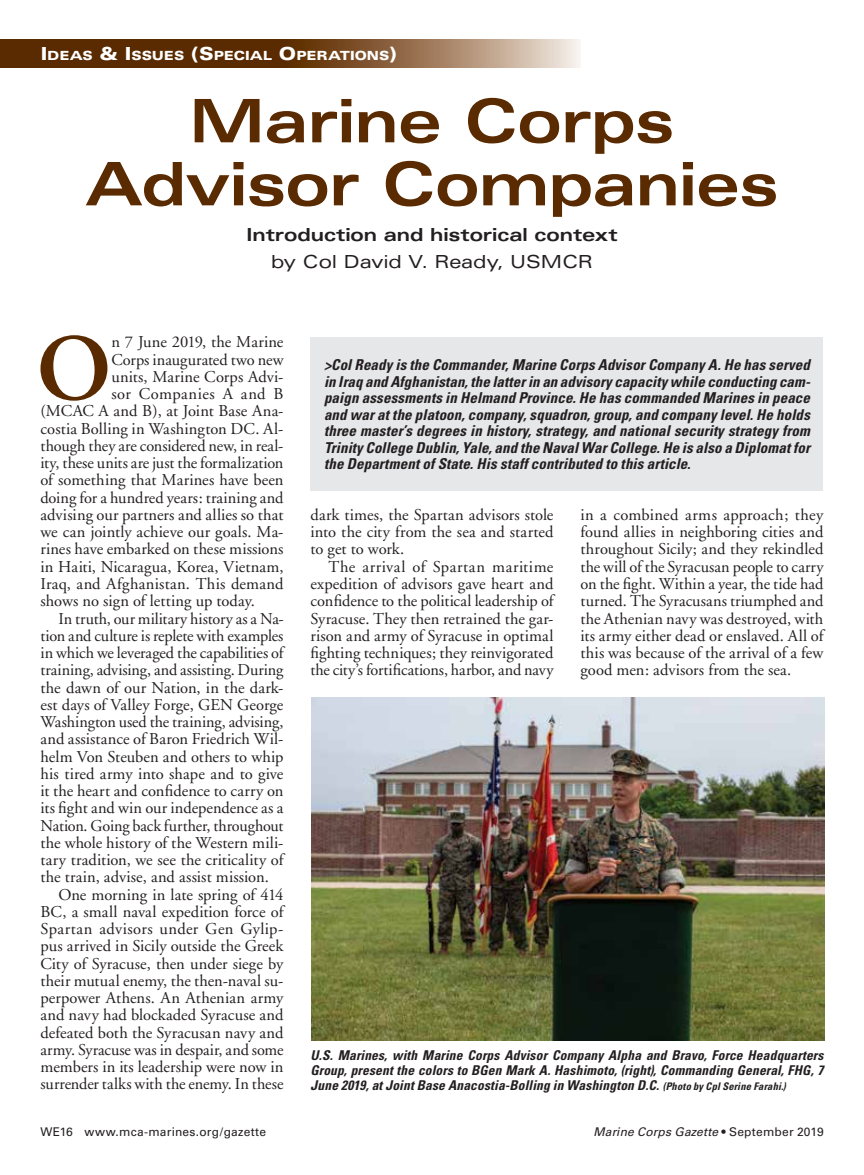
<style>
.page{position:relative;width:864px;height:1175px;background:#fff}
.page>*{position:absolute;margin:0;border:0;box-sizing:border-box;transform-origin:0 0}
.t1{font:600 94.5px "Adobe Garamond";color:#5a2a00}
.t2{font:700 expanded 60px/63px "Univers";letter-spacing:-.015em;color:#5a2a00;text-align:center}
.t3{font:700 expanded 18px "Univers";letter-spacing:-.005em;color:#231f20}
.t4{font:expanded 18px "Univers";color:#231f20}
.t5{font:16.5px/17.2px "Adobe Garamond";letter-spacing:.005em;color:#231f20;text-align:justify}
.t6{font:16.5px "Adobe Garamond";letter-spacing:.025em;color:#231f20}
.t7{font:italic 700 condensed 15px/16.5px "Univers";letter-spacing:.01em;color:#231f20;text-align:justify}
.t8{font:italic 700 condensed 13.5px/15px "Univers";letter-spacing:.01em;color:#231f20;text-align:justify}
.t9{font:900 expanded 12.6px "Univers";letter-spacing:-.01em;color:#fff}
.t10{font:italic 12px "Univers";letter-spacing:.015em;color:#231f20}
.t11{font:12px "Univers";letter-spacing:.02em;color:#231f20}
.s1{font-size:18px}
.s2{font-size:10.5px}
.s3{font-style:normal}
</style>
<div class="page">
<svg style="left:0;top:40px;width:580px;height:28px;background:#7f5632"></svg>
<div style="left:310px;top:337px;width:514px;height:153px;background:#e6e7e8"></div>
<img style="left:311px;top:698px;width:513px;height:342px">
<p class="t9" style="left:41px;top:48px;width:358px"><span class="s1">I</span>DEAS <span class="s1">&amp; I</span>SSUES <span class="s1">(S</span> PECIAL <span class="s1">O</span>PERATIONS<span class="s1">)</span></p>
<h2 class="t2" style="left:85px;top:89px;width:695px">Marine Corps<br>Advisor Companies</h2>
<p class="t3" style="left:246px;top:225px;width:373px">Introduction and historical context</p>
<p class="t4" style="left:271px;top:251px;width:323px">by Col David V. Ready, USMCR</p>
<h1 class="t1" style="left:37px;top:317px;width:76px">O</h1>
<p class="t5" style="left:111px;top:334px;width:174px">n 7 June 2019, the Marine</p>
<p class="t5" style="left:111px;top:351px;width:174px">Corps inaugurated two new</p>
<p class="t5" style="left:111px;top:368px;width:174px">units, Marine Corps Advi-</p>
<p class="t6" style="left:111px;top:385px;width:174px">sor Companies A and B</p>
<p class="t5" style="left:40px;top:403px;width:244px">(MCAC A and B), at Joint Base Ana-</p>
<p class="t5" style="left:40px;top:420px;width:244px">costia Bolling in Washington DC. Al-</p>
<p class="t5" style="left:40px;top:437px;width:245px">though they are considered new, in real-</p>
<p class="t5" style="left:40px;top:455px;width:244px">ity, these units are just the formalization</p>
<p class="t5" style="left:40px;top:472px;width:245px">of something that Marines have been</p>
<p class="t5" style="left:40px;top:489px;width:245px">doing for a hundred years: training and</p>
<p class="t5" style="left:40px;top:506px;width:245px">advising our partners and allies so that</p>
<p class="t5" style="left:40px;top:524px;width:244px">we can jointly achieve our goals. Ma-</p>
<p class="t5" style="left:40px;top:541px;width:244px">rines have embarked on these missions</p>
<p class="t5" style="left:40px;top:558px;width:245px">in Haiti, Nicaragua, Korea, Vietnam,</p>
<p class="t5" style="left:40px;top:575px;width:245px">Iraq, and Afghanistan. This demand</p>
<p class="t5" style="left:40px;top:593px;width:216px">shows no sign of letting up today.</p>
<p class="t5" style="left:58px;top:610px;width:227px">In truth, our military history as a Na-</p>
<p class="t5" style="left:40px;top:627px;width:245px">tion and culture is replete with examples</p>
<p class="t5" style="left:40px;top:644px;width:245px">in which we leveraged the capabilities of</p>
<p class="t5" style="left:40px;top:662px;width:244px">training, advising, and assisting. During</p>
<p class="t5" style="left:40px;top:679px;width:244px">the dawn of our Nation, in the dark-</p>
<p class="t5" style="left:40px;top:696px;width:245px">est days of Valley Forge, GEN George</p>
<p class="t5" style="left:40px;top:713px;width:244px">Washington used the training, advising,</p>
<p class="t5" style="left:40px;top:731px;width:244px">and assistance of Baron Friedrich Wil-</p>
<p class="t5" style="left:40px;top:748px;width:244px">helm Von Steuben and others to whip</p>
<p class="t5" style="left:40px;top:765px;width:245px">his tired army into shape and to give</p>
<p class="t5" style="left:40px;top:782px;width:244px">it the heart and confidence to carry on</p>
<p class="t5" style="left:40px;top:800px;width:244px">its fight and win our independence as a</p>
<p class="t5" style="left:40px;top:817px;width:244px">Nation. Going back further, throughout</p>
<p class="t5" style="left:40px;top:834px;width:244px">the whole history of the Western mili-</p>
<p class="t5" style="left:40px;top:851px;width:245px">tary tradition, we see the criticality of</p>
<p class="t5" style="left:40px;top:869px;width:230px">the train, advise, and assist mission.</p>
<p class="t5" style="left:59px;top:886px;width:226px">One morning in late spring of 414</p>
<p class="t5" style="left:40px;top:903px;width:245px">BC, a small naval expedition force of</p>
<p class="t6" style="left:40px;top:920px;width:244px">Spartan advisors under Gen Gylip-</p>
<p class="t5" style="left:40px;top:938px;width:245px">pus arrived in Sicily outside the Greek</p>
<p class="t5" style="left:40px;top:955px;width:244px">City of Syracuse, then under siege by</p>
<p class="t5" style="left:40px;top:972px;width:245px">their mutual enemy, the then-naval su-</p>
<p class="t5" style="left:40px;top:989px;width:245px">perpower Athens. An Athenian army</p>
<p class="t5" style="left:40px;top:1007px;width:244px">and navy had blockaded Syracuse and</p>
<p class="t5" style="left:40px;top:1024px;width:245px">defeated both the Syracusan navy and</p>
<p class="t5" style="left:40px;top:1041px;width:245px">army. Syracuse was in despair, and some</p>
<p class="t5" style="left:40px;top:1058px;width:244px">members in its leadership were now in</p>
<p class="t5" style="left:40px;top:1076px;width:244px">surrender talks with the enemy. In these</p>
<p class="t7" style="left:324px;top:356px;width:488px">&gt;Col Ready is the Commander, Marine Corps Advisor Company A. He has served in Iraq and Afghanistan, the latter in an advisory capacity while conducting cam&shy;paign assessments in Helmand Province. He has commanded Marines in peace and war at the platoon, company, squadron, group, and company level. He holds three master’s degrees in history, strategy, and national security strategy from Trinity College Dublin, Yale, and the Naval War College. He is also a Diplomat for the Department of State. His staff contributed to this article.</p>
<p class="t5" style="left:310px;top:506px;width:245px">dark times, the Spartan advisors stole into the city from the sea and started to get to work.</p>
<p class="t5" style="left:310px;top:558px;width:245px;text-indent:18px">The arrival of Spartan maritime expedition of advisors gave heart and confidence to the political leadership of Syracuse. They then retrained the gar&shy;rison and army of Syracuse in optimal fighting techniques; they reinvigorated the city’s fortifications, harbor, and navy</p>
<p class="t5" style="left:580px;top:506px;width:245px">in a combined arms approach; they found allies in neighboring cities and throughout Sicily; and they rekindled the will of the Syracusan people to carry on the fight. Within a year, the tide had turned. The Syracusans triumphed and the Athenian navy was destroyed, with its army either dead or enslaved. All of this was because of the arrival of a few good men: advisors from the sea.</p>
<p class="t8" style="left:310px;top:1047px;width:515px">U.S. Marines, with Marine Corps Advisor Company Alpha and Bravo, Force Headquarters Group, present the colors to BGen Mark A. Hashimoto, (right), Commanding General, FHG, 7<br>June 2019, at Joint Base Anacostia-Bolling in Washington D.C. <span class="s2">(Photo by Cpl Serine Farahi.)</span></p>
<p class="t11" style="left:40px;top:1124px;width:227px">WE16 www.mca-marines.org/gazette</p>
<p class="t10" style="left:593px;top:1124px;width:232px">Marine Corps Gazette <span class="s3">• September 2019</span></p>
</div>
